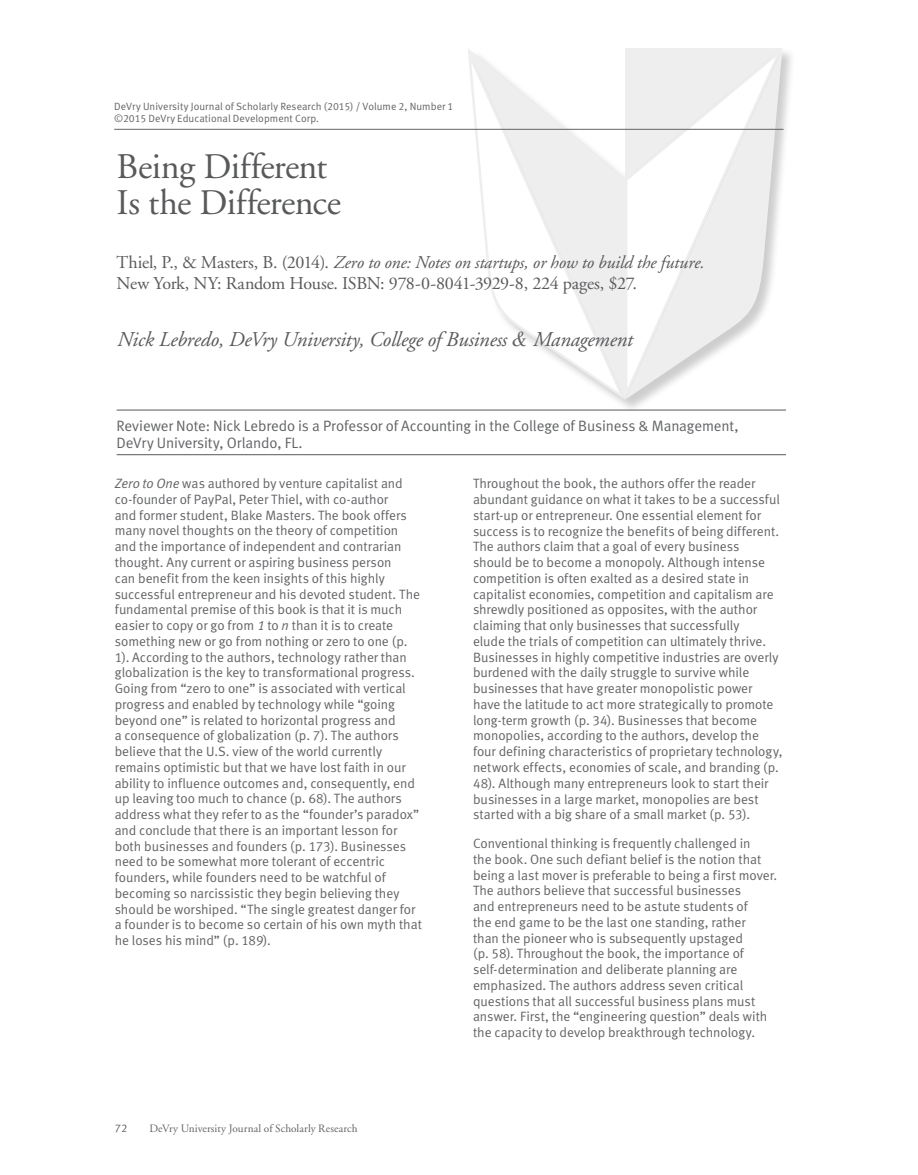
<style>
.page{position:relative;width:918px;height:1175px;background:#fff}
.page>*{position:absolute;margin:0;border:0;box-sizing:border-box;transform-origin:0 0}
.t1{font:36px/36px "Adobe Garamond";letter-spacing:-.02em;color:#58595b}
.t2{font:italic 21px "Adobe Garamond";letter-spacing:-.01em;color:#58595b}
.t3{font:18px/20.2px "Adobe Garamond";letter-spacing:-.02em;color:#58595b}
.t4{font:15px/17.2px "Meta Normal LF";letter-spacing:-.01em;color:#636466}
.t5{font:13.5px/15.8px "Meta Normal LF";letter-spacing:-.005em;color:#636466}
.t6{font:11.25px "Adobe Garamond";letter-spacing:.005em;color:#636466}
.t7{font:11.25px "Meta Normal LF";color:#636466}
.t8{font:10.5px/12.8px "Meta Normal LF";letter-spacing:.005em;color:#636466}
.s1{font-style:italic}
.s2{font-family:"Times";color:#636466}
</style>
<div class="page">
<div style="left:467px;top:47px;width:329px;height:366px;background:#000;opacity:.2"></div>
<svg style="left:625px;top:48px;width:157px;height:352px;fill:#eeeeef"></svg>
<svg style="left:468px;top:48px;width:157px;height:352px"></svg>
<hr style="left:114px;top:129px;width:670px;height:1px;background:#636466">
<hr style="left:117px;top:454px;width:669px;height:1px;background:#58595b">
<hr style="left:117px;top:410px;width:669px;height:1px;background:#58595b">
<p class="t8" style="left:114px;top:99px;width:341px">DeVry University Journal of Scholarly Research (2015) / Volume 2, Number 1 ©2015 DeVry Educational Development Corp.</p>
<h1 class="t1" style="left:117px;top:150px;width:226px">Being Different<br>Is the Difference</h1>
<h4 class="t3" style="left:117px;top:253px;width:589px">Thiel, P., &amp; Masters, B. (2014). <span class="s1">Zero to one: Notes on startups, or how to build the future.<br></span>New York, NY: Random House. ISBN: 978-0-8041-3929-8, 224 pages, $27.</h4>
<p class="t2" style="left:117px;top:328px;width:517px">Nick Lebredo, DeVry University, College ofBusiness <span class="s2">&amp;</span> Management</p>
<p class="t4" style="left:117px;top:416px;width:623px">Reviewer Note: Nick Lebredo is a Professor of Accounting in the College of Business &amp; Management,<br>DeVry University, Orlando, FL.</p>
<p class="t5" style="left:115px;top:475px;width:309px"><span class="s1">Zero to One</span> was authored by venture capitalist and co-founder of PayPal, Peter Thiel, with co-author<br>and former student, Blake Masters. The book offers many novel thoughts on the theory of competition and the importance of independent and contrarian thought. Any current or aspiring business person<br>can benefit from the keen insights of this highly successful entrepreneur and his devoted student. The fundamental premise of this book is that it is much easier to copy or go from <span class="s1">1</span> to <span class="s1">n</span> than it is to create something new or go from nothing or zero to one (p.<br>1). According to the authors, technology rather than globalization is the key to transformational progress.<br>Going from “zero to one” is associated with vertical progress and enabled by technology while “going beyond one” is related to horizontal progress and<br>a consequence of globalization (p. 7). The authors believe that the U.S. view of the world currently remains optimistic but that we have lost faith in our ability to influence outcomes and, consequently, end up leaving too much to chance (p. 68). The authors address what they refer to as the “founder’s paradox” and conclude that there is an important lesson for both businesses and founders (p. 173). Businesses need to be somewhat more tolerant of eccentric founders, while founders need to be watchful of becoming so narcissistic they begin believing they should be worshiped. “The single greatest danger for a founder is to become so certain of his own myth that he loses his mind” (p. 189).</p>
<p class="t5" style="left:473px;top:475px;width:311px">Throughout the book, the authors offer the reader abundant guidance on what it takes to be a successful start-up or entrepreneur. One essential element for success is to recognize the benefits of being different.<br>The authors claim that a goal of every business<br>should be to become a monopoly. Although intense competition is often exalted as a desired state in capitalist economies, competition and capitalism are shrewdly positioned as opposites, with the author claiming that only businesses that successfully<br>elude the trials of competition can ultimately thrive.<br>Businesses in highly competitive industries are overly burdened with the daily struggle to survive while businesses that have greater monopolistic power have the latitude to act more strategically to promote long-term growth (p. 34). Businesses that become monopolies, according to the authors, develop the four defining characteristics of proprietary technology, network effects, economies of scale, and branding (p.<br>48). Although many entrepreneurs look to start their businesses in a large market, monopolies are best started with a big share of a small market (p. 53).</p>
<p class="t5" style="left:473px;top:835px;width:306px">Conventional thinking is frequently challenged in<br>the book. One such defiant belief is the notion that being a last mover is preferable to being a first mover.<br>The authors believe that successful businesses<br>and entrepreneurs need to be astute students of<br>the end game to be the last one standing, rather<br>than the pioneer who is subsequently upstaged</p>
<p class="t5" style="left:473px;top:945px;width:296px">(p. 58). Throughout the book, the importance of self-determination and deliberate planning are emphasized. The authors address seven critical questions that all successful business plans must answer. First, the “engineering question” deals with the capacity to develop breakthrough technology.</p>
<p class="t7" style="left:115px;top:1121px;width:14px">72</p>
<p class="t6" style="left:149px;top:1121px;width:210px">DeVry University Journal of Scholarly Research</p>
</div>
